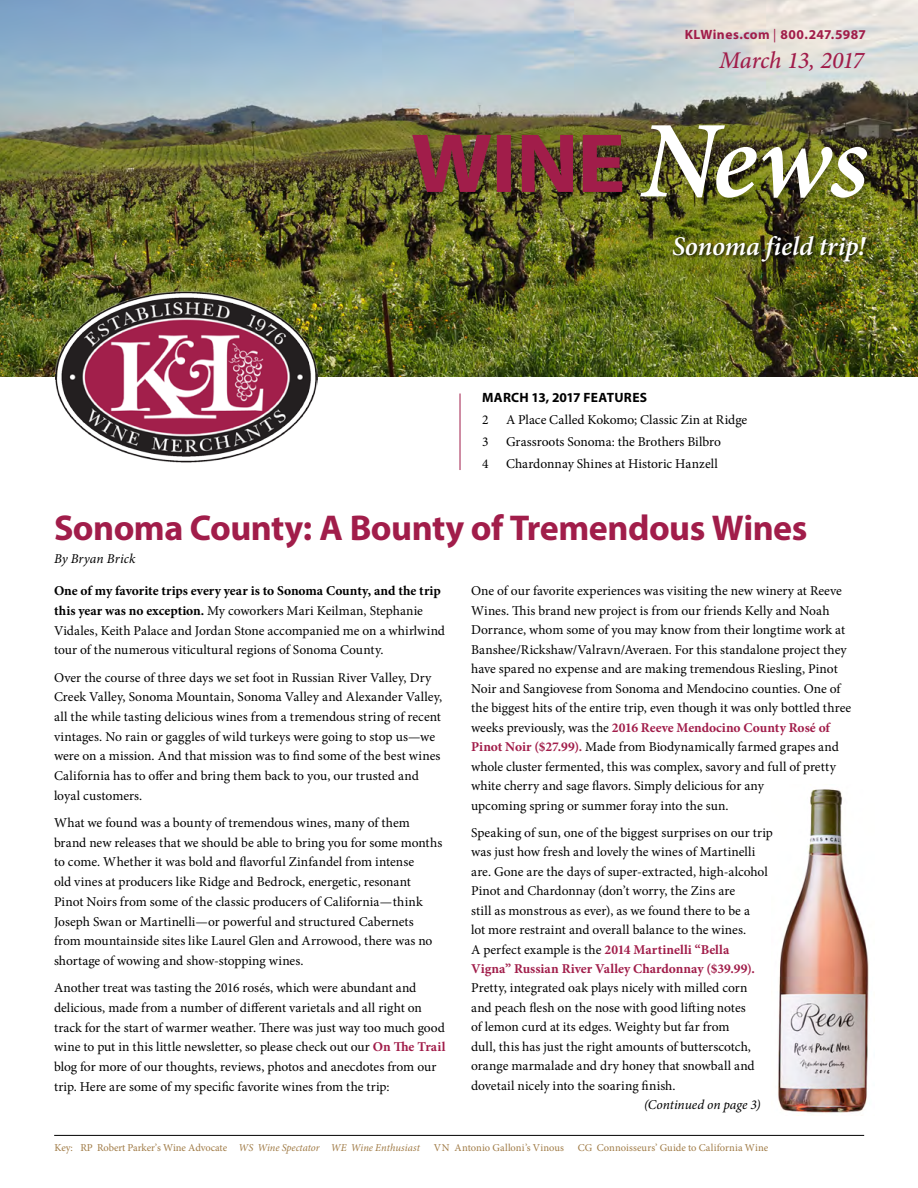
<style>
.page{position:relative;width:918px;height:1188px;background:#fff}
.page>*{position:absolute;margin:0;border:0;box-sizing:border-box;transform-origin:0 0}
.t1{font:700 36px "Myriad Pro";letter-spacing:-.015em;color:#a11d4a}
.t2{font:italic 600 27px "Minion Pro";letter-spacing:-.005em;color:#fff}
.t3{font:italic 500 24px "Minion Pro";letter-spacing:-.015em;color:#a11d4a}
.t4{font:13.5px/19.5px "Minion Pro";color:#000}
.t5{font:italic 13.5px "Minion Pro";color:#000}
.t6{font:700 13.5px "Myriad Pro";letter-spacing:.035em;color:#a11d4a}
.t7{font:700 13.5px "Myriad Pro";letter-spacing:.02em;color:#000}
.t8{font:10.5px "Minion Pro";letter-spacing:-.005em;color:#a07b46}
.s1{font-weight:400}
.s2{font-weight:700}
.s3{font-weight:700;color:#a11d4a}
.s4{font-style:italic}
</style>
<div class="page">
<img style="left:778px;top:789px;width:91px;height:324px">
<hr style="left:460px;top:394px;width:1px;height:76px;background:#a11d4a">
<img style="left:0;top:0;width:918px;height:377px">
<hr style="left:54px;top:1135px;width:810px;height:1px;background:#000">
<img style="left:56px;top:291px;width:262px;height:171px">
<div style="left:408px;top:122px;width:469px;height:86px;background:#000;opacity:.21"></div>
<img style="left:640px;top:125px;width:227px;height:73px">
<img style="left:412px;top:135px;width:210px;height:57px">
<div style="left:671px;top:234px;width:200px;height:32px;background:#000;opacity:.57"></div>
<p class="t6" style="left:685px;top:26px;width:183px">KLWines.com <span class="s1">|</span> 800.247.5987</p>
<h3 class="t3" style="left:719px;top:44px;width:146px">March 13, 2017</h3>
<h2 class="t2" style="left:672px;top:228px;width:195px">Sonoma field trip!</h2>
<p class="t7" style="left:482px;top:389px;width:167px">MARCH 13, 2017 FEATURES</p>
<p class="t4" style="left:482px;top:410px;width:8px">2</p>
<p class="t4" style="left:506px;top:410px;width:243px">A Place Called Kokomo; Classic Zin at Ridge</p>
<p class="t4" style="left:482px;top:432px;width:8px">3</p>
<p class="t4" style="left:506px;top:432px;width:216px">Grassroots Sonoma: the Brothers Bilbro</p>
<p class="t4" style="left:482px;top:454px;width:8px">4</p>
<p class="t4" style="left:506px;top:454px;width:213px">Chardonnay Shines at Historic Hanzell</p>
<h1 class="t1" style="left:54px;top:505px;width:755px">Sonoma County: A Bounty of Tremendous Wines</h1>
<p class="t5" style="left:54px;top:549px;width:83px">By Bryan Brick</p>
<p class="t4" style="left:54px;top:581px;width:393px"><span class="s2">One of my favorite trips every year is to Sonoma County, and the trip this year was no exception.</span> My coworkers Mari Keilman, Stephanie Vidales, Keith Palace and Jordan Stone accompanied me on a whirlwind tour of the numerous viticultural regions of Sonoma County.</p>
<p class="t4" style="left:54px;top:667px;width:390px">Over the course of three days we set foot in Russian River Valley, Dry Creek Valley, Sonoma Mountain, Sonoma Valley and Alexander Valley, all the while tasting delicious wines from a tremendous string of recent vintages. No rain or gaggles of wild turkeys were going to stop us—we were on a mission. And that mission was to find some of the best wines California has to offer and bring them back to you, our trusted and loyal customers.</p>
<p class="t4" style="left:54px;top:813px;width:390px">What we found was a bounty of tremendous wines, many of them brand new releases that we should be able to bring you for some months to come. Whether it was bold and flavorful Zinfandel from intense<br>old vines at producers like Ridge and Bedrock, energetic, resonant Pinot Noirs from some of the classic producers of California—think Joseph Swan or Martinelli—or powerful and structured Cabernets from mountainside sites like Laurel Glen and Arrowood, there was no shortage of wowing and show-stopping wines.</p>
<p class="t4" style="left:54px;top:978px;width:393px">Another treat was tasting the 2016 rosés, which were abundant and delicious, made from a number of different varietals and all right on track for the start of warmer weather. There was just way too much good wine to put in this little newsletter, so please check out our <span class="s3">On The Trail </span>blog for more of our thoughts, reviews, photos and anecdotes from our trip. Here are some of my specific favorite wines from the trip:</p>
<p class="t4" style="left:471px;top:581px;width:382px">One of our favorite experiences was visiting the new winery at Reeve Wines. This brand new project is from our friends Kelly and Noah Dorrance, whom some of you may know from their longtime work at Banshee/Rickshaw/Valravn/Averaen. For this standalone project they have spared no expense and are making tremendous Riesling, Pinot Noir and Sangiovese from Sonoma and Mendocino counties. One of the biggest hits of the entire trip, even though it was only bottled three weeks previously, was the <span class="s3">2016 Reeve Mendocino County Rosé of Pinot Noir ($27.99).</span> Made from Biodynamically farmed grapes and whole cluster fermented, this was complex, savory and full of pretty white cherry and sage flavors. Simply delicious for any<br>upcoming spring or summer foray into the sun.</p>
<p class="t4" style="left:471px;top:823px;width:303px">Speaking of sun, one of the biggest surprises on our trip was just how fresh and lovely the wines of Martinelli are. Gone are the days of super-extracted, high-alcohol Pinot and Chardonnay (don’t worry, the Zins are<br>still as monstrous as ever), as we found there to be a<br>lot more restraint and overall balance to the wines.<br>A perfect example is the <span class="s3">2014 Martinelli “Bella<br>Vigna” Russian River Valley Chardonnay ($39.99).</span></p>
<p class="t4" style="left:471px;top:978px;width:285px">Pretty, integrated oak plays nicely with milled corn and peach flesh on the nose with good lifting notes of lemon curd at its edges. Weighty but far from dull, this has just the right amounts of butterscotch, orange marmalade and dry honey that snowball and dovetail nicely into the soaring finish.</p>
<p class="t5" style="left:644px;top:1095px;width:118px">(Continued on page 3)</p>
<p class="t8" style="left:55px;top:1140px;width:367px">Key: RP Robert Parker’s Wine Advocate <span class="s4">WS Wine Spectator WE Wine Enthusiast</span></p>
<p class="t8" style="left:434px;top:1140px;width:132px">VN Antonio Galloni’s Vinous</p>
<p class="t8" style="left:578px;top:1140px;width:192px">CG Connoisseurs’ Guide to California Wine</p>
</div>
